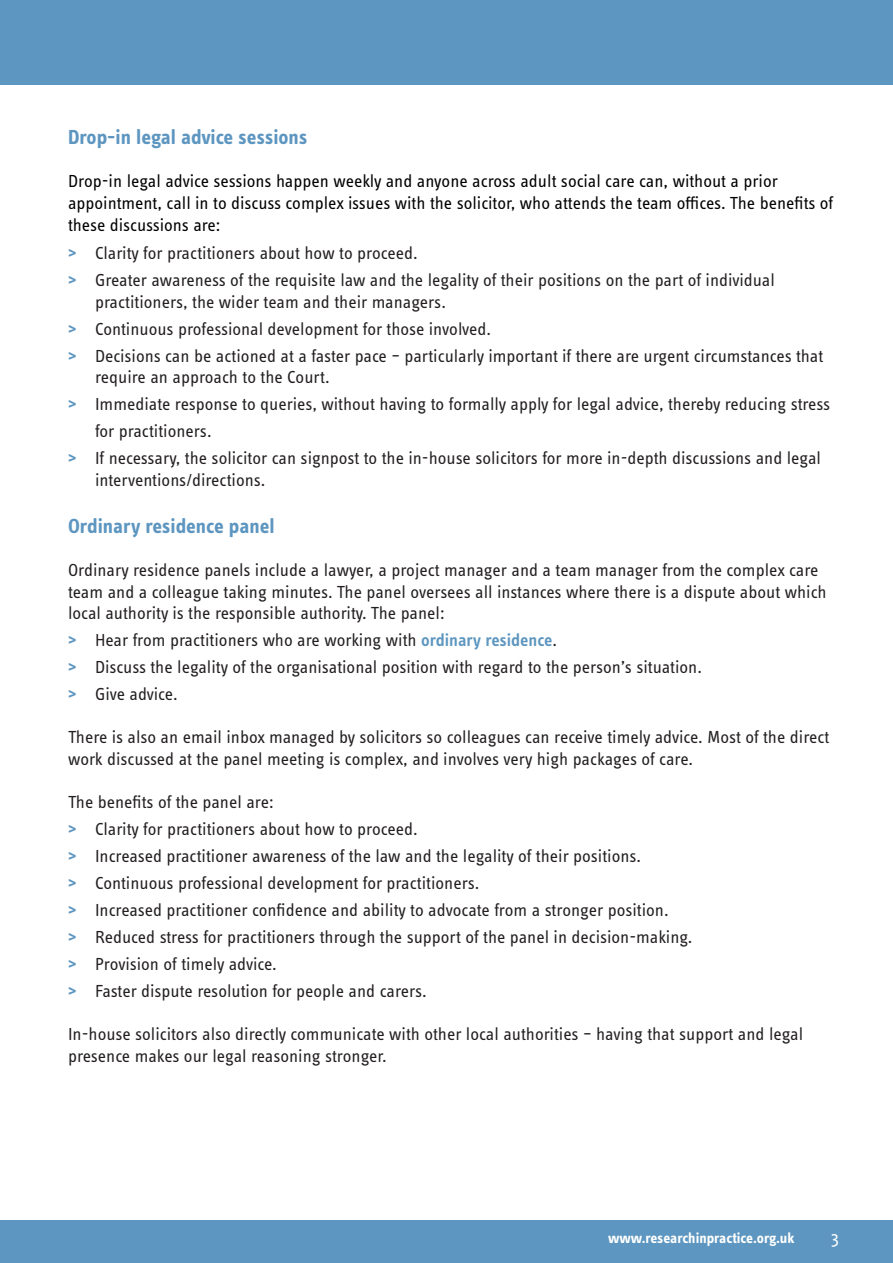
<style>
.page{position:relative;width:893px;height:1263px;background:#fff}
.page>*{position:absolute;margin:0;border:0;box-sizing:border-box;transform-origin:0 0}
.t1{font:700 21px "Info Text Pro";color:#5d96c0}
.List_Paragraph{font:18px/21.6px "Info Text Pro";color:#231f20}
.t2{font:18px/21.6px "Info Text Pro";color:#000}
.t3{font:18px "Info Text Pro";color:#fff}
.t4{font:700 15px "Info Text Pro";color:#fff}
.s1{font-weight:700;color:#5d96c0}
.s2{font-weight:600;color:#5d96c0}
</style>
<div class="page">
<div style="left:0;top:1220px;width:893px;height:43px;background:#5d96c0"></div>
<div style="left:0;top:0;width:893px;height:85px;background:#5d96c0"></div>
<p class="t1" style="left:68px;top:124px;width:241px">Drop-in legal advice sessions</p>
<p class="t2" style="left:68px;top:170px;width:767px">Drop-in legal advice sessions happen weekly and anyone across adult social care can, without a prior appointment, call in to discuss complex issues with the solicitor, who attends the team offices. The benefits of these discussions are:</p>
<p class="List_Paragraph" style="left:68px;top:242px;width:351px"><span class="s1">&gt;</span> Clarity for practitioners about how to proceed.</p>
<p class="List_Paragraph" style="left:95px;top:269px;width:681px;text-indent:-27px"><span class="s1">&gt;</span> Greater awareness of the requisite law and the legality of their positions on the part of individual practitioners, the wider team and their managers.</p>
<p class="List_Paragraph" style="left:68px;top:317px;width:425px"><span class="s1">&gt;</span> Continuous professional development for those involved.</p>
<p class="List_Paragraph" style="left:95px;top:344px;width:730px;text-indent:-27px"><span class="s1">&gt;</span> Decisions can be actioned at a faster pace – particularly important if there are urgent circumstances that require an approach to the Court.</p>
<p class="List_Paragraph" style="left:95px;top:390px;width:737px;line-height:27px;text-indent:-27px"><span class="s1">&gt;</span> Immediate response to queries, without having to formally apply for legal advice, thereby reducing stress for practitioners.</p>
<p class="List_Paragraph" style="left:95px;top:447px;width:727px;text-indent:-27px"><span class="s1">&gt;</span> If necessary, the solicitor can signpost to the in-house solicitors for more in-depth discussions and legal interventions/directions.</p>
<p class="t1" style="left:68px;top:513px;width:208px">Ordinary residence panel</p>
<p class="List_Paragraph" style="left:68px;top:559px;width:760px">Ordinary residence panels include a lawyer, a project manager and a team manager from the complex care team and a colleague taking minutes. The panel oversees all instances where there is a dispute about which local authority is the responsible authority. The panel:</p>
<p class="List_Paragraph" style="left:68px;top:629px;width:490px"><span class="s1">&gt;</span> Hear from practitioners who are working with <span class="s2">ordinary residence</span>.</p>
<p class="List_Paragraph" style="left:68px;top:656px;width:635px"><span class="s1">&gt;</span> Discuss the legality of the organisational position with regard to the person’s situation.</p>
<p class="List_Paragraph" style="left:68px;top:683px;width:111px"><span class="s1">&gt;</span> Give advice.</p>
<p class="List_Paragraph" style="left:68px;top:726px;width:763px">There is also an email inbox managed by solicitors so colleagues can receive timely advice. Most of the direct work discussed at the panel meeting is complex, and involves very high packages of care.</p>
<p class="List_Paragraph" style="left:68px;top:791px;width:207px">The benefits of the panel are:</p>
<p class="List_Paragraph" style="left:68px;top:818px;width:351px"><span class="s1">&gt;</span> Clarity for practitioners about how to proceed.</p>
<p class="List_Paragraph" style="left:68px;top:845px;width:574px"><span class="s1">&gt;</span> Increased practitioner awareness of the law and the legality of their positions.</p>
<p class="List_Paragraph" style="left:68px;top:872px;width:413px"><span class="s1">&gt;</span> Continuous professional development for practitioners.</p>
<p class="List_Paragraph" style="left:68px;top:899px;width:602px"><span class="s1">&gt;</span> Increased practitioner confidence and ability to advocate from a stronger position.</p>
<p class="List_Paragraph" style="left:68px;top:926px;width:626px"><span class="s1">&gt;</span> Reduced stress for practitioners through the support of the panel in decision-making.</p>
<p class="List_Paragraph" style="left:68px;top:953px;width:210px"><span class="s1">&gt;</span> Provision of timely advice.</p>
<p class="List_Paragraph" style="left:68px;top:980px;width:360px"><span class="s1">&gt;</span> Faster dispute resolution for people and carers.</p>
<p class="List_Paragraph" style="left:68px;top:1023px;width:737px">In-house solicitors also directly communicate with other local authorities – having that support and legal presence makes our legal reasoning stronger.</p>
<p class="t4" style="left:608px;top:1229px;width:188px">www.researchinpractice.org.uk</p>
<p class="t3" style="left:831px;top:1228px;width:9px">3</p>
</div>
